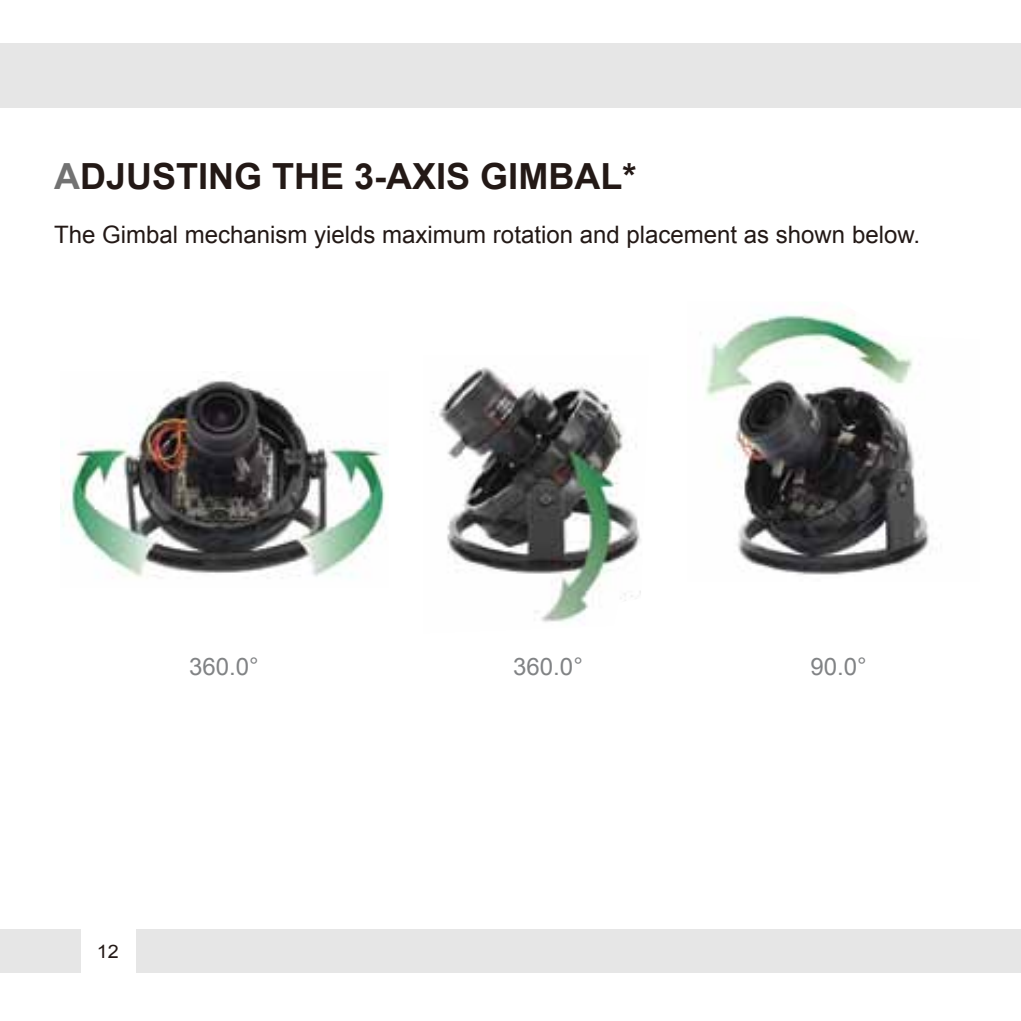
<style>
.page{position:relative;width:1021px;height:1021px;background:#fff}
.page>*{position:absolute;margin:0;border:0;box-sizing:border-box;transform-origin:0 0}
.t1{font:700 36px "Arial";color:#231916}
.t2{font:24px "Arial";color:#231916}
.t3{font:24px "Arial";color:#818385}
.t4{font:18.6px "Arial";color:#231916;scale:1.07 1}
.s1{color:#727272}
</style>
<div class="page">
<div style="left:0;top:43px;width:1020px;height:65px;background:#e6e6e6"></div>
<div style="left:0;top:929px;width:1020px;height:43px;background:#e6e6e6"></div>
<div style="left:81px;top:929px;width:54px;height:43px;background:#fff"></div>
<img style="left:60px;top:374px;width:327px;height:204px">
<img style="left:432px;top:367px;width:209px;height:255px">
<img style="left:706px;top:313px;width:224px;height:262px">
<h1 class="t1" style="left:54px;top:152px;width:584px"><span class="s1">A</span>DJUSTING THE 3-AXIS GIMBAL*</h1>
<p class="t2" style="left:54px;top:219px;width:867px">The Gimbal mechanism yields maximum rotation and placement as shown below.</p>
<p class="t3" style="left:189px;top:650px;width:71px">360.0°</p>
<p class="t3" style="left:513px;top:651px;width:71px">360.0°</p>
<p class="t3" style="left:810px;top:651px;width:58px">90.0°</p>
<p class="t4" style="left:97px;top:938px;width:22px">12</p>
</div>
